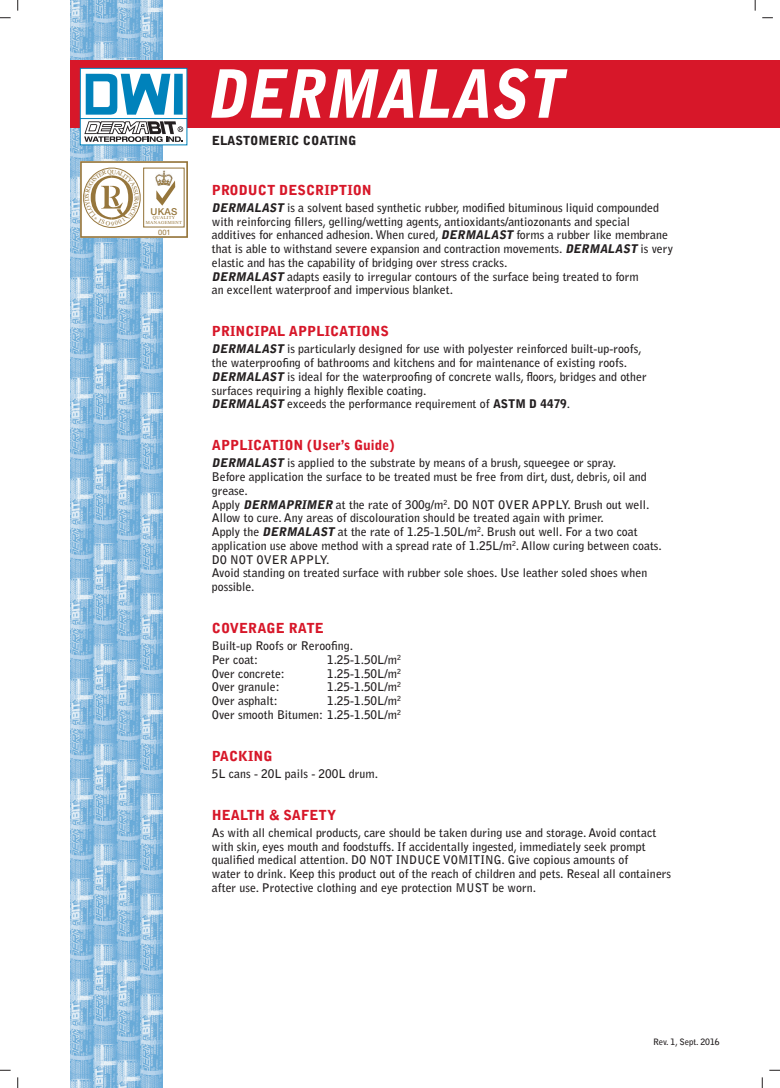
<style>
.page{position:relative;width:780px;height:1088px;background:#fff}
.page>*{position:absolute;margin:0;border:0;box-sizing:border-box;transform-origin:0 0}
.t1{font:italic 900 66px "Bell Gothic Std";color:#fff;scale:.89 1}
.t2{font:900 13.75px "Bell Gothic Std";color:#d71729}
.t3{font:900 12.5px "Bell Gothic BT";color:#231f20}
.t4{font:700 11.88px/13.8px "Bell Gothic Std";color:#231f20}
.t5{font:900 11.88px "Bell Gothic Std";color:#231f20}
.t6{font:500 9.5px "Helvetica Neue";color:#96763c}
.t7{font:700 8.75px "Bell Gothic Std";letter-spacing:-.01em;color:#231f20}
.t8{font:7.5px "Helvetica Neue";color:#96763c}
.t9{font:700 6.88px "Bell Gothic Std";color:#231f20}
.t10{font:4.62px/4.9px "Times";letter-spacing:.07em;color:#96763c;text-align:center}
.s1{font-weight:900;font-style:italic}
.s2{font-weight:700}
.s3{font-weight:900}
</style>
<div class="page">
<img style="left:71px;top:0;width:91px;height:660px">
<img style="left:71px;top:660px;width:91px;height:428px">
<div style="left:71px;top:60px;width:709px;height:68px;background:#d71729"></div>
<div style="left:80px;top:161px;width:108px;height:77px;background:#fff"></div>
<div style="left:80px;top:161px;width:108px;height:77px;border:2px solid #96763c"></div>
<img style="left:155px;top:171px;width:18px;height:10px">
<svg style="left:156px;top:180px;width:19px;height:26px"></svg>
<svg style="left:80px;top:68px;width:107px;height:77px;background:#8fbcd0"></svg>
<svg style="left:80px;top:164px;width:65px;height:68px"></svg>
<p class="t6" style="left:151px;top:205px;width:28px">UKAS</p>
<p class="t10" style="left:146px;top:215px;width:38px">QUALITY<br>MANAGEMENT</p>
<p class="t8" style="left:158px;top:227px;width:14px">001</p>
<h1 class="t1" style="left:206px;top:56px;width:415px">DERMALAST</h1>
<p class="t3" style="left:212px;top:132px;width:146px">ELASTOMERIC COATING</p>
<p class="t2" style="left:212px;top:182px;width:161px">PRODUCT DESCRIPTION</p>
<p class="t4" style="left:212px;top:201px;width:463px"><span class="s1">DERMALAST</span>is a solvent based synthetic rubber, modified bituminous liquid compounded with reinforcing fillers, gelling/wetting agents, antioxidants/antiozonants and special additives for enhanced adhesion. When cured, <span class="s1">DERMALAST</span>forms a rubber like membrane that is able to withstand severe expansion and contraction movements. <span class="s1">DERMALAST</span> i s v e r y elastic and has the capability of bridging over stress cracks.<br><span class="s1">DERMALAST</span>adapts easily to irregular contours of the surface being treated to form<br>an excellent waterproof and impervious blanket.</p>
<p class="t2" style="left:289px;top:323px;width:100px">APPLICATIONS</p>
<p class="t2" style="left:212px;top:323px;width:66px">PRINCIPAL</p>
<p class="t4" style="left:212px;top:342px;width:431px"><span class="s1">DERMALAST</span>is particularly designed for use with polyester reinforced built-up-roofs,</p>
<p class="t4" style="left:212px;top:356px;width:417px">the waterproofing of bathrooms and kitchens and for maintenance of existing roofs.</p>
<p class="t4" style="left:212px;top:370px;width:436px"><span class="s1">DERMALAST</span>is ideal for the waterproofing of concrete walls, floors, bridges and other</p>
<p class="t4" style="left:212px;top:383px;width:216px">surfaces requiring a highly flexible coating.</p>
<p class="t5" style="left:529px;top:397px;width:42px">D 4479<span class="s2">.</span></p>
<p class="t4" style="left:212px;top:397px;width:290px"><span class="s1">DERMALAST</span>exceeds the performance requirement of <span class="s3">ASTM</span></p>
<p class="t2" style="left:212px;top:437px;width:184px">APPLICATION (User s’ Guide(</p>
<p class="t4" style="left:212px;top:456px;width:436px"><span class="s1">DERMALAST</span>is applied to the substrate by means of a brush, squeegee or spray.<br>Before application the surface to be treated must be free from dirt, dust, debris, oil and grease.</p>
<p class="t9" style="left:443px;top:498px;width:5px">2</p>
<p class="t4" style="left:212px;top:497px;width:439px">Apply <span class="s1">DERMAPRIMER</span>at the rate of 300 m/g . DO NOT OVER APPLY Brush out well.</p>
<p class="t4" style="left:212px;top:497px;width:393px;text-indent:356px">.<br>Allow to cure. Any areas of discolouration should be treated again with primer.</p>
<p class="t9" style="left:477px;top:525px;width:5px">2</p>
<p class="t4" style="left:212px;top:525px;width:427px">Apply the <span class="s1">DERMALAST</span>at the rate of 1.25-1.50L m/ . Brush out well. For a two coat</p>
<p class="t9" style="left:512px;top:539px;width:5px">2</p>
<p class="t4" style="left:212px;top:539px;width:451px">application use above method with a spread rate of 1.25L m/ . Allow curing between coats.<br>DO NOT OVER APPLY.<br>Avoid standing on treated surface with rubber sole shoes. Use leather soled shoes when possible.</p>
<p class="t2" style="left:266px;top:620px;width:32px">GE RATE</p>
<p class="t2" style="left:212px;top:620px;width:37px">COVERA</p>
<p class="t4" style="left:212px;top:639px;width:143px">Built-up Roofs or Reroofing.</p>
<p class="t4" style="left:212px;top:653px;width:48px">Per coat:</p>
<p class="t9" style="left:397px;top:653px;width:5px">2</p>
<p class="t4" style="left:327px;top:653px;width:71px">1.25-1.50L m/</p>
<p class="t4" style="left:212px;top:666px;width:75px">Over concrete:</p>
<p class="t9" style="left:397px;top:667px;width:5px">2</p>
<p class="t4" style="left:327px;top:666px;width:71px">1.25-1.50L m/</p>
<p class="t4" style="left:212px;top:680px;width:69px">Over granule:</p>
<p class="t9" style="left:397px;top:681px;width:5px">2</p>
<p class="t4" style="left:327px;top:680px;width:71px">1.25-1.50L m/</p>
<p class="t4" style="left:212px;top:694px;width:67px">Over asphalt:</p>
<p class="t9" style="left:397px;top:694px;width:5px">2</p>
<p class="t4" style="left:327px;top:694px;width:71px">1.25-1.50L m/</p>
<p class="t9" style="left:397px;top:708px;width:5px">2</p>
<p class="t4" style="left:212px;top:708px;width:187px">Over smooth Bitumen: 1.25-1.50L m/</p>
<p class="t2" style="left:212px;top:747px;width:62px">PACKING</p>
<p class="t4" style="left:212px;top:767px;width:168px">L5 cans - 20L pails - 200L drum.</p>
<p class="t2" style="left:255px;top:806px;width:82px">H&amp;SAFETY</p>
<p class="t2" style="left:212px;top:806px;width:19px">HEALT</p>
<p class="t4" style="left:212px;top:826px;width:461px">As with all chemical products, care should be taken during use and storage. Avoid contact with skin, eyes mouth and foodstuffs. If accidentally ingested, immediately seek prompt qualified medical attention. DO NOT INDUCE VOMITING. Give copious amounts of<br>water to drink. Keep this product out of the reach of children and pets. Reseal all containers after use. Protective clothing and eye protection MUST be worn.</p>
<p class="t7" style="left:653px;top:1036px;width:68px">Rev. 1, Sept. 2016</p>
</div>
